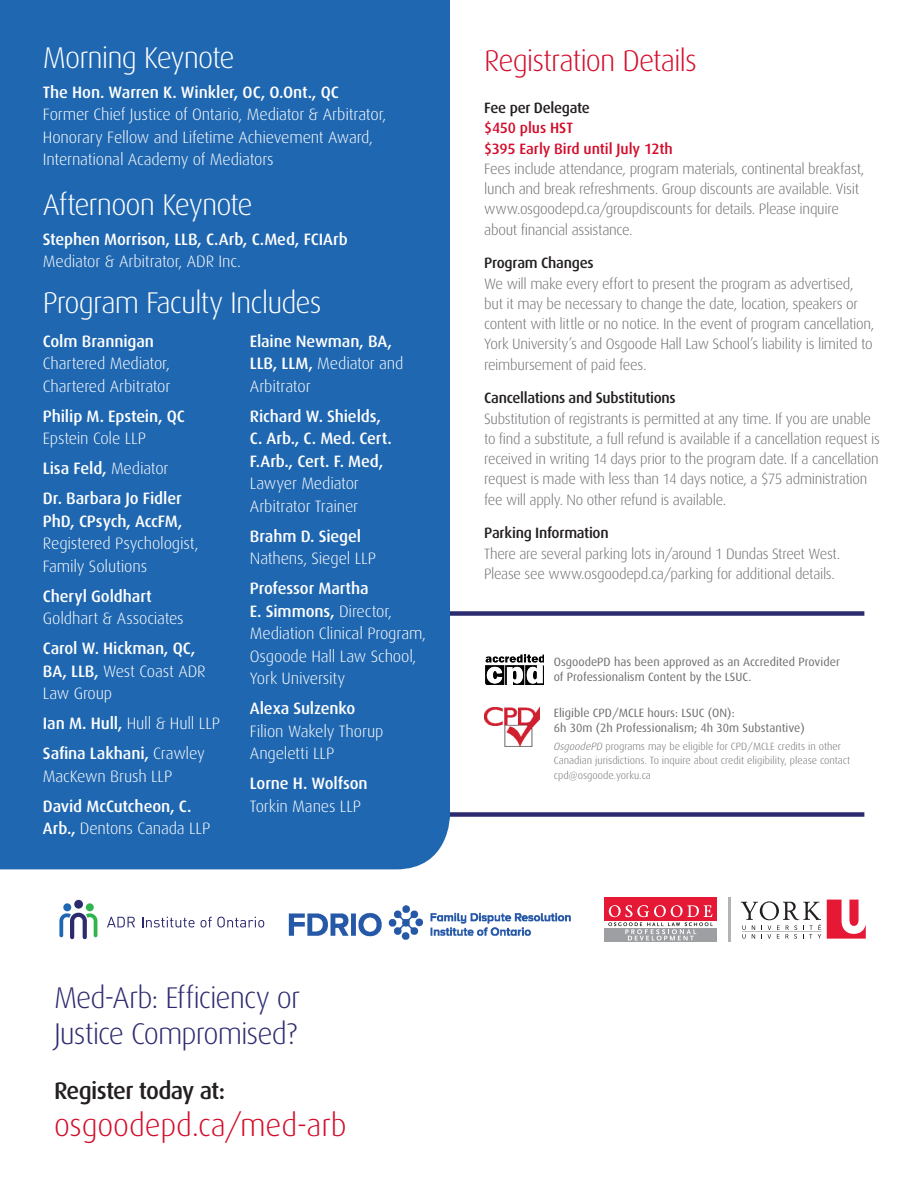
<style>
.page{position:relative;width:918px;height:1188px;background:#fff}
.page>*{position:absolute;margin:0;border:0;box-sizing:border-box;transform-origin:0 0}
.t1{font:300 31.5px "Dax";letter-spacing:-.005em;color:#d30d2b}
.t2{font:300 30px "Dax";letter-spacing:-.03em;color:#fff}
.t3{font:300 30px/36px "Dax";letter-spacing:-.03em;color:#2d2b70}
.t4{font:300 30px "Dax";letter-spacing:-.035em;color:#d30d2b}
.t5{font:500 24px "Dax";letter-spacing:-.03em;color:#231f20}
.t6{font:300 16.5px/22.5px "Dax";letter-spacing:-.01em;color:#fff}
.t7{font:500 16.5px/22.5px "Dax";letter-spacing:-.01em;color:#fff}
.t8{font:300 15px/20.2px "Dax";letter-spacing:-.02em;color:#6c6d70}
.t9{font:500 15px "Dax";letter-spacing:-.005em;color:#d30d2b}
.t10{font:500 15px/20.2px "Dax";letter-spacing:-.015em;color:#231f20}
.t11{font:12px/15px "Dax";color:#6c6d70}
.t12{font:300 10.5px/13.5px "Dax";color:#6c6d70}
.s1{font-weight:500}
.s2{font-weight:300}
.s3{color:#d30d2b}
.s4{font-weight:500;color:#231f20}
.s5{font-style:italic}
</style>
<div class="page">
<div style="left:399px;top:611px;width:465px;height:5px;background:#2d2b70"></div>
<div style="left:54px;top:812px;width:810px;height:5px;background:#2d2b70"></div>
<div style="left:0;top:0;width:450px;height:869px;background:#1f67b1"></div>
<img style="left:486px;top:655px;width:58px;height:30px">
<img style="left:484px;top:706px;width:56px;height:41px">
<div style="left:604px;top:928px;width:113px;height:14px;background:#9d9fa2"></div>
<hr style="left:729px;top:897px;width:2px;height:45px;background:#b2b3b7">
<svg style="left:741px;top:901px;width:80px;height:38px"></svg>
<svg style="left:827px;top:900px;width:39px;height:39px"></svg>
<div style="left:604px;top:897px;width:113px;height:23px;background:#e51836"></div>
<svg style="left:608px;top:905px;width:105px;height:36px"></svg>
<div style="left:86px;top:903px;width:8px;height:8px;background:#30b44d;border-radius:50%"></div>
<div style="left:63px;top:903px;width:8px;height:8px;background:#1f67b1;border-radius:50%"></div>
<div style="left:74px;top:900px;width:9px;height:9px;background:#2d2b70;border-radius:50%"></div>
<svg style="left:59px;top:913px;width:38px;height:26px"></svg>
<svg style="left:107px;top:917px;width:28px;height:10px"></svg>
<svg style="left:142px;top:917px;width:53px;height:11px"></svg>
<svg style="left:201px;top:917px;width:63px;height:11px"></svg>
<img style="left:288px;top:905px;width:283px;height:35px">
<p class="t2" style="left:43px;top:41px;width:193px">Morning Keynote</p>
<p class="t6" style="left:43px;top:81px;width:345px"><span class="s1">The Hon. Warren K. Winkler, OC, O.Ont., QC </span>Former Chief Justice of Ontario, Mediator &amp; Arbitrator, Honorary Fellow and Lifetime Achievement Award, International Academy of Mediators</p>
<p class="t2" style="left:43px;top:188px;width:211px">Afternoon Keynote</p>
<p class="t7" style="left:43px;top:228px;width:306px">Stephen Morrison, LLB, C.Arb, C.Med, FCIArb<br><span class="s2">Mediator &amp; Arbitrator, ADR Inc.</span></p>
<p class="t2" style="left:43px;top:286px;width:280px">Program Faculty Includes</p>
<p class="t6" style="left:43px;top:330px;width:129px"><span class="s1">Colm Brannigan<br></span>Chartered Mediator,<br>Chartered Arbitrator</p>
<p class="t7" style="left:43px;top:405px;width:144px">Philip M. Epstein, QC<br><span class="s2">Epstein Cole LLP</span></p>
<p class="t7" style="left:43px;top:457px;width:127px">Lisa Feld, <span class="s2">Mediator</span></p>
<p class="t6" style="left:43px;top:487px;width:157px"><span class="s1">Dr. Barbara Jo Fidler<br>PhD, CPsych, AccFM,<br></span>Registered Psychologist,<br>Family Solutions</p>
<p class="t6" style="left:43px;top:585px;width:142px"><span class="s1">Cheryl Goldhart<br></span>Goldhart &amp; Associates</p>
<p class="t7" style="left:43px;top:637px;width:164px">Carol W. Hickman, QC,<br>BA, LLB, <span class="s2">West Coast ADR<br>Law Group</span></p>
<p class="t6" style="left:43px;top:712px;width:179px"><span class="s1">Ian M. Hull,</span> Hull &amp; Hull LLP</p>
<p class="t6" style="left:43px;top:742px;width:163px"><span class="s1">Safina Lakhani,</span> Crawley<br>MacKewn Brush LLP</p>
<p class="t7" style="left:43px;top:795px;width:169px">David McCutcheon, C.<br>Arb., <span class="s2">Dentons Canada LLP</span></p>
<p class="t7" style="left:250px;top:330px;width:155px">Elaine Newman, BA,<br>LLB, LLM, <span class="s2">Mediator and<br>Arbitrator</span></p>
<p class="t7" style="left:250px;top:405px;width:143px">Richard W. Shields,<br>C. Arb., C. Med. Cert.<br>F.Arb., Cert. F. Med,<br><span class="s2">Lawyer Mediator<br>Arbitrator Trainer</span></p>
<p class="t6" style="left:250px;top:525px;width:128px"><span class="s1">Brahm D. Siegel<br></span>Nathens, Siegel LLP</p>
<p class="t6" style="left:250px;top:577px;width:178px"><span class="s1">Professor Martha<br>E. Simmons,</span> Director,<br>Mediation Clinical Program,<br>Osgoode Hall Law School,<br>York University</p>
<p class="t6" style="left:250px;top:697px;width:135px"><span class="s1">Alexa Sulzenko<br></span>Filion Wakely Thorup<br>Angeletti LLP</p>
<p class="t7" style="left:250px;top:772px;width:119px">Lorne H. Wolfson<br><span class="s2">Torkin Manes LLP</span></p>
<p class="t3" style="left:54px;top:980px;width:248px">Med-Arb: Efficiency or<br>Justice Compromised?</p>
<p class="t5" style="left:54px;top:1077px;width:173px">Register today at:</p>
<p class="t1" style="left:54px;top:1108px;width:294px">osgoodepd.ca/med-arb</p>
<p class="t4" style="left:484px;top:44px;width:214px">Registration Details</p>
<p class="t10" style="left:484px;top:98px;width:107px">Fee per Delegate <span class="s3">$450 plus HST</span></p>
<p class="t9" style="left:484px;top:140px;width:190px">$395 Early Bird until July 12th</p>
<p class="t8" style="left:484px;top:159px;width:382px">Fees include attendance, program materials, continental breakfast, lunch and break refreshments. Group discounts are available. Visit www.osgoodepd.ca/groupdiscounts for details. Please inquire about financial assistance.</p>
<p class="t8" style="left:484px;top:253px;width:392px"><span class="s4">Program Changes<br></span>We will make every effort to present the program as advertised, but it may be necessary to change the date, location, speakers or content with little or no notice. In the event of program cancellation, York University’s and Osgoode Hall Law School’s liability is limited to reimbursement of paid fees.</p>
<p class="t8" style="left:484px;top:388px;width:397px"><span class="s4">Cancellations and Substitutions<br></span>Substitution of registrants is permitted at any time. If you are unable to find a substitute, a full refund is available if a cancellation request is received in writing 14 days prior to the program date. If a cancellation request is made with less than 14 days notice, a $75 administration fee will apply. No other refund is available.</p>
<p class="t8" style="left:484px;top:523px;width:358px"><span class="s4">Parking Information<br></span>There are several parking lots in/around 1 Dundas Street West.<br>Please see www.osgoodepd.ca/parking for additional details.</p>
<p class="t11" style="left:554px;top:655px;width:288px">OsgoodePD has been approved as an Accredited Provider of Professionalism Content by the LSUC.</p>
<p class="t11" style="left:554px;top:706px;width:253px">Eligible CPD/MCLE hours: LSUC (ON):<br>6h 30m (2h Professionalism; 4h 30m Substantive)</p>
<p class="t12" style="left:554px;top:740px;width:298px"><span class="s5">OsgoodePD</span> programs may be eligible for CPD/MCLE credits in other<br>Canadian jurisdictions. To inquire about credit eligibility, please contact</p>
<p class="t12" style="left:554px;top:768px;width:99px">cpd@osgoode.yorku.ca</p>
</div>
